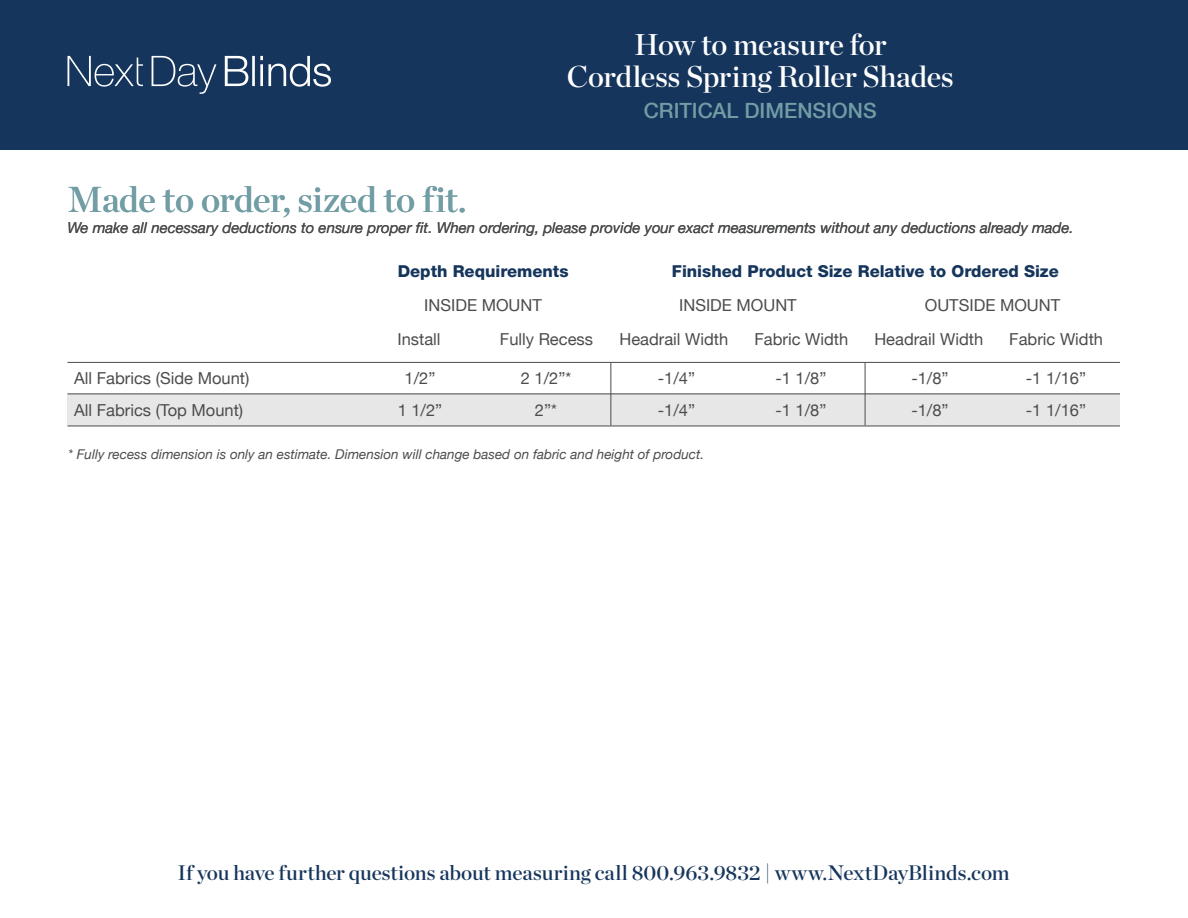
<style>
.page{position:relative;width:1188px;height:918px;background:#fff}
.page>*{position:absolute;margin:0;border:0;box-sizing:border-box;transform-origin:0 0}
.t1{font:36px "Chronicle Display Semi";letter-spacing:-.01em;color:#719da4}
.t2{font:30px/31.5px "Chronicle Display Semi";letter-spacing:-.005em;color:#fff;text-align:center}
.t3{font:21px "Chronicle Display Semi";color:#15355c}
.t4{font:500 21px "Helvetica Neue";color:#719da4}
.t5{font:16.5px "Helvetica Neue";color:#4b4c4c}
.t6{font:800 16.5px "Helvetica Neue";color:#15355c}
.t7{font:italic 15px "Helvetica Neue";color:#4b4c4c}
.t8{font:italic 13.5px "Helvetica Neue";color:#4b4c4c}
</style>
<div class="page">
<hr style="left:68px;top:362px;width:1052px;height:1px;background:#4b4c4c">
<div style="left:68px;top:393px;width:1052px;height:33px;background:#e6e7e6"></div>
<hr style="left:68px;top:394px;width:1052px;height:1px;background:#4b4c4c">
<hr style="left:68px;top:426px;width:1052px;height:1px;background:#4b4c4c">
<div style="left:0;top:0;width:1188px;height:150px;background:#15355c"></div>
<svg style="left:68px;top:56px;width:148px;height:38px"></svg>
<svg style="left:225px;top:56px;width:106px;height:31px"></svg>
<hr style="left:610px;top:363px;width:1px;height:63px;background:#4b4c4c">
<hr style="left:865px;top:363px;width:1px;height:63px;background:#4b4c4c">
<p class="t2" style="left:567px;top:27px;width:388px">How to measure for<br>Cordless Spring Roller Shades</p>
<p class="t4" style="left:644px;top:94px;width:234px">CRITICAL DIMENSIONS</p>
<p class="t1" style="left:68px;top:172px;width:401px">Made to order, sized to fit.</p>
<p class="t7" style="left:68px;top:217px;width:1008px">We make all necessary deductions to ensure proper fit. When ordering, please provide your exact measurements without any deductions already made.</p>
<p class="t6" style="left:398px;top:262px;width:172px">Depth Requirements</p>
<p class="t6" style="left:672px;top:262px;width:388px">Finished Product Size Relative to Ordered Size</p>
<p class="t5" style="left:424px;top:293px;width:119px">INSIDE MOUNT</p>
<p class="t5" style="left:679px;top:293px;width:119px">INSIDE MOUNT</p>
<p class="t5" style="left:925px;top:293px;width:137px">OUTSIDE MOUNT</p>
<p class="t5" style="left:397px;top:328px;width:45px">Install</p>
<p class="t5" style="left:500px;top:328px;width:95px">Fully Recess</p>
<p class="t5" style="left:620px;top:328px;width:110px">Headrail Width</p>
<p class="t5" style="left:754px;top:328px;width:95px">Fabric Width</p>
<p class="t5" style="left:874px;top:328px;width:110px">Headrail Width</p>
<p class="t5" style="left:1009px;top:328px;width:95px">Fabric Width</p>
<p class="t5" style="left:74px;top:366px;width:177px">All Fabrics (Side Mount)</p>
<p class="t5" style="left:405px;top:366px;width:32px">1/2”</p>
<p class="t5" style="left:521px;top:366px;width:98px">2 1/2”* -</p>
<p class="t5" style="left:664px;top:366px;width:75px">1/4” -</p>
<p class="t5" style="left:782px;top:366px;width:91px">1 1/8” -</p>
<p class="t5" style="left:918px;top:366px;width:74px">1/8” -</p>
<p class="t5" style="left:1032px;top:366px;width:55px">1 1/16”</p>
<p class="t5" style="left:74px;top:398px;width:170px">All Fabrics (Top Mount)</p>
<p class="t5" style="left:398px;top:398px;width:46px">1 1/2”</p>
<p class="t5" style="left:535px;top:398px;width:24px">2”*</p>
<p class="t5" style="left:658px;top:398px;width:82px">-1/4” -</p>
<p class="t5" style="left:782px;top:398px;width:91px">1 1/8” -</p>
<p class="t5" style="left:918px;top:398px;width:74px">1/8” -</p>
<p class="t5" style="left:1032px;top:398px;width:55px">1 1/16”</p>
<p class="t8" style="left:68px;top:444px;width:637px">* Fully recess dimension is only an estimate. Dimension will change based on fabric and height of product.</p>
<p class="t3" style="left:177px;top:857px;width:834px">If you have further questions about measuring call 800.963.9832 | www.NextDayBlinds.com</p>
</div>
